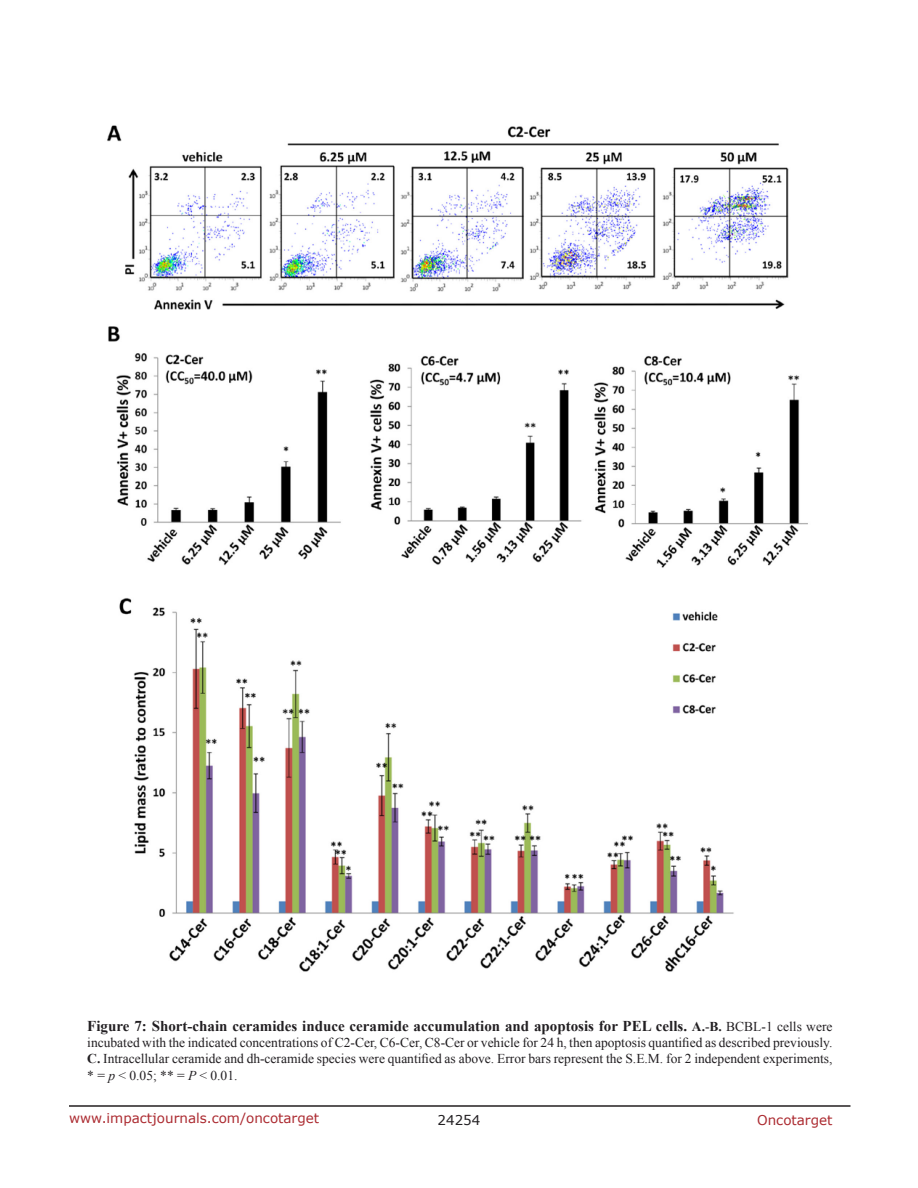
<style>
.page{position:relative;width:918px;height:1188px;background:#fff}
.page>*{position:absolute;margin:0;border:0;box-sizing:border-box;transform-origin:0 0}
.FigureText{font:700 15px "Times New Roman";color:#221f22}
.FigureText-2{font:13.5px/16.2px "Times New Roman";color:#221f22;text-align:justify}
.t1{font:13.5px "Verdana";color:#ac2b31}
.t2{font:13.5px "Verdana";color:#221f22}
.s1{font-size:13.5px}
.s2{font-weight:400;font-size:13.5px}
.s3{font-weight:700}
.s4{font-style:italic}
</style>
<div class="page">
<hr style="left:69px;top:1105px;width:781px;height:2px;background:#231f20">
<img style="left:107px;top:125px;width:701px;height:847px">
<p class="FigureText" style="left:87px;top:1016px;width:747px">Figure 7: Short-chain ceramides induce ceramide accumulation and apoptosis for PEL cells. <span class="s1">A.</span><span class="s2">-</span><span class="s1">B.</span> <span class="s2">BCBL-1 cells were</span></p>
<p class="FigureText-2" style="left:87px;top:1034px;width:747px">incubated with the indicated concentrations of C2-Cer, C6-Cer, C8-Cer or vehicle for 24 h, then apoptosis quantified as described previously.<br><span class="s3">C.</span> Intracellular ceramide and dh-ceramide species were quantified as above. Error bars represent the S.E.M. for 2 independent experiments, * = <span class="s4">p</span> &lt; 0.05; ** = <span class="s4">P</span> &lt; 0.01.</p>
<p class="t1" style="left:69px;top:1109px;width:252px">www.impactjournals.com/oncotarget</p>
<p class="t2" style="left:438px;top:1111px;width:44px">24254</p>
<p class="t1" style="left:757px;top:1111px;width:77px">Oncotarget</p>
</div>
